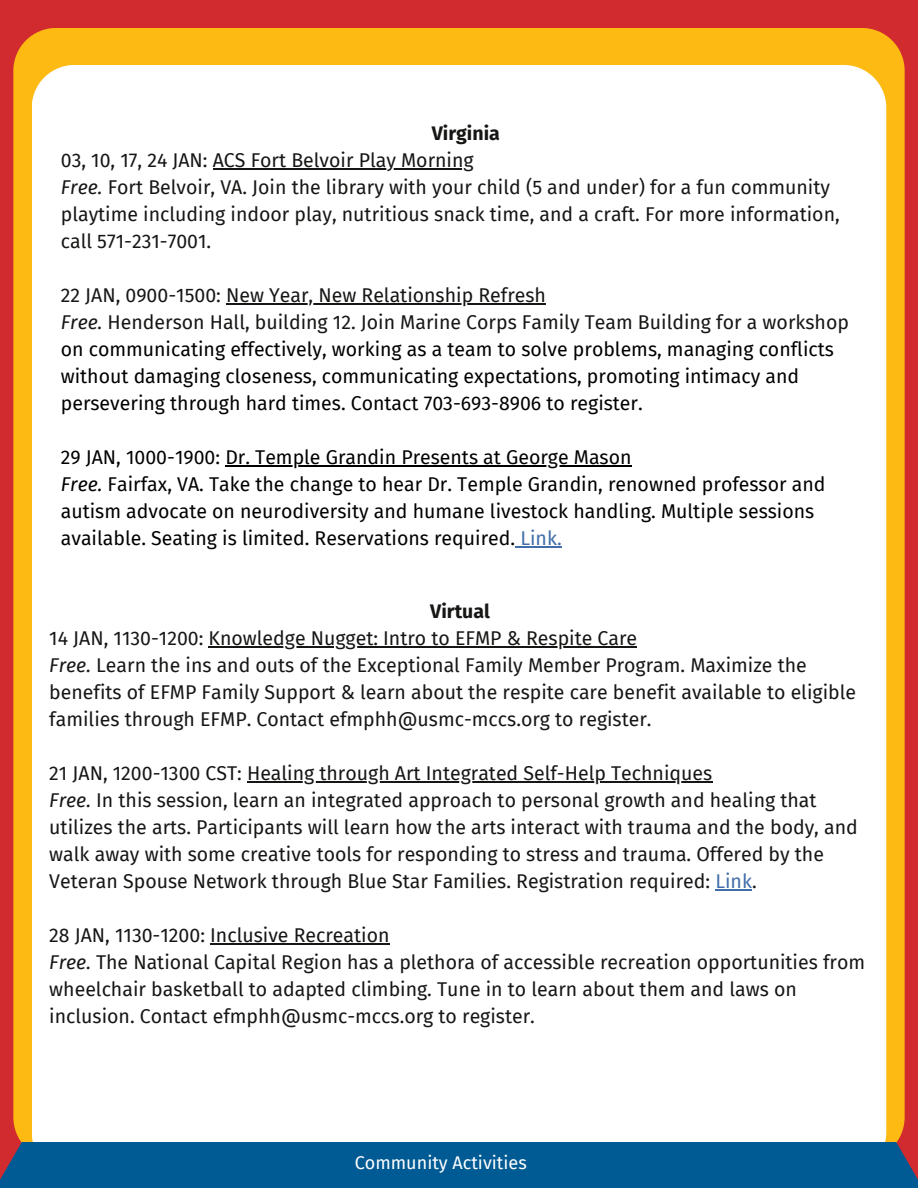
<style>
.page{position:relative;width:918px;height:1188px;background:#d12a2f}
.page>*{position:absolute;margin:0;border:0;box-sizing:border-box;transform-origin:0 0}
.t1{font:19.5px/27px "Fira Sans";color:#161615}
.t2{font:19.5px/27px "Fira Sans";color:#000}
.t3{font:18px "Fira Sans";color:#fff}
.s1{font-weight:700}
.s2{font-style:italic}
.s3{font-style:italic;color:#161615}
.s4{color:#161615}
.s5{color:#426da9}
</style>
<div class="page">
<div style="left:13px;top:28px;width:892px;height:1114px;background:#fdba12"></div>
<div style="left:32px;top:65px;width:854px;height:1077px;background:#fff"></div>
<div style="left:0;top:1142px;width:918px;height:46px;background:#005b94"></div>
<hr style="left:213px;top:168px;width:261px;height:2px;background:#161615">
<hr style="left:226px;top:303px;width:320px;height:2px;background:#161615">
<hr style="left:225px;top:465px;width:407px;height:2px;background:#000">
<hr style="left:515px;top:546px;width:47px;height:2px;background:#426da9">
<hr style="left:209px;top:646px;width:428px;height:2px;background:#161615">
<hr style="left:247px;top:781px;width:465px;height:2px;background:#161615">
<hr style="left:715px;top:889px;width:37px;height:2px;background:#426da9">
<hr style="left:210px;top:943px;width:180px;height:2px;background:#161615">
<h1 class="t1" style="left:61px;top:120px;width:441px;text-indent:371px"><span class="s1">Virginia<br></span>03, 10, 17, 24 JAN: ACS Fort Belvoir Play Morning</h1>
<h1 class="t1" style="left:61px;top:174px;width:780px"><span class="s2">Free.</span> Fort Belvoir, VA. Join the library with your child (5 and under) for a fun community playtime including indoor play, nutritious snack time, and a craft. For more information, call 571-231-7001.</h1>
<h1 class="t1" style="left:61px;top:282px;width:487px">22 JAN, 0900-1500: New Year, New Relationship Refresh</h1>
<h1 class="t2" style="left:61px;top:309px;width:790px"><span class="s3">Free.</span> <span class="s4">Henderson Hall, building 12. Join Marine Corps Family Team Building for a workshop </span>on communicating effectively, working as a team to solve problems, managing conflicts without damaging closeness, communicating expectations, promoting intimacy and persevering through hard times. Contact 703-693-8906 to register.</h1>
<h1 class="t2" style="left:61px;top:444px;width:572px">29 JAN, 1000-1900: Dr. Temple Grandin Presents at George Mason</h1>
<h1 class="t2" style="left:61px;top:471px;width:766px"><span class="s2">Free.</span> Fairfax, VA. Take the change to hear Dr. Temple Grandin, renowned professor and autism advocate on neurodiversity and humane livestock handling. Multiple sessions available. Seating is limited. Reservations required. <span class="s5">Link.</span></h1>
<h1 class="t1" style="left:49px;top:598px;width:589px;text-indent:381px"><span class="s1">Virtual<br></span>14 JAN, 1130-1200: Knowledge Nugget: Intro to EFMP &amp; Respite Care</h1>
<h1 class="t1" style="left:49px;top:652px;width:808px"><span class="s2">Free.</span> Learn the ins and outs of the Exceptional Family Member Program. Maximize the benefits of EFMP Family Support &amp; learn about the respite care benefit available to eligible families through EFMP. Contact efmphh@usmc-mccs.org to register.</h1>
<h1 class="t1" style="left:49px;top:760px;width:664px">21 JAN, 1200-1300 CST: Healing through Art Integrated Self-Help Techniques</h1>
<p class="t1" style="left:49px;top:787px;width:810px"><span class="s2">Free.</span> In this session, learn an integrated approach to personal growth and healing that utilizes the arts. Participants will learn how the arts interact with trauma and the body, and walk away with some creative tools for responding to stress and trauma. Offered by the Veteran Spouse Network through Blue Star Families. Registration required: <span class="s5">Link</span>.</p>
<p class="t1" style="left:49px;top:922px;width:342px">28 JAN, 1130-1200: Inclusive Recreation</p>
<p class="t1" style="left:49px;top:949px;width:817px"><span class="s2">Free.</span> The National Capital Region has a plethora of accessible recreation opportunities from wheelchair basketball to adapted climbing. Tune in to learn about them and laws on inclusion. Contact efmphh@usmc-mccs.org to register.</p>
<h1 class="t3" style="left:355px;top:1152px;width:173px">Community Activities</h1>
</div>
